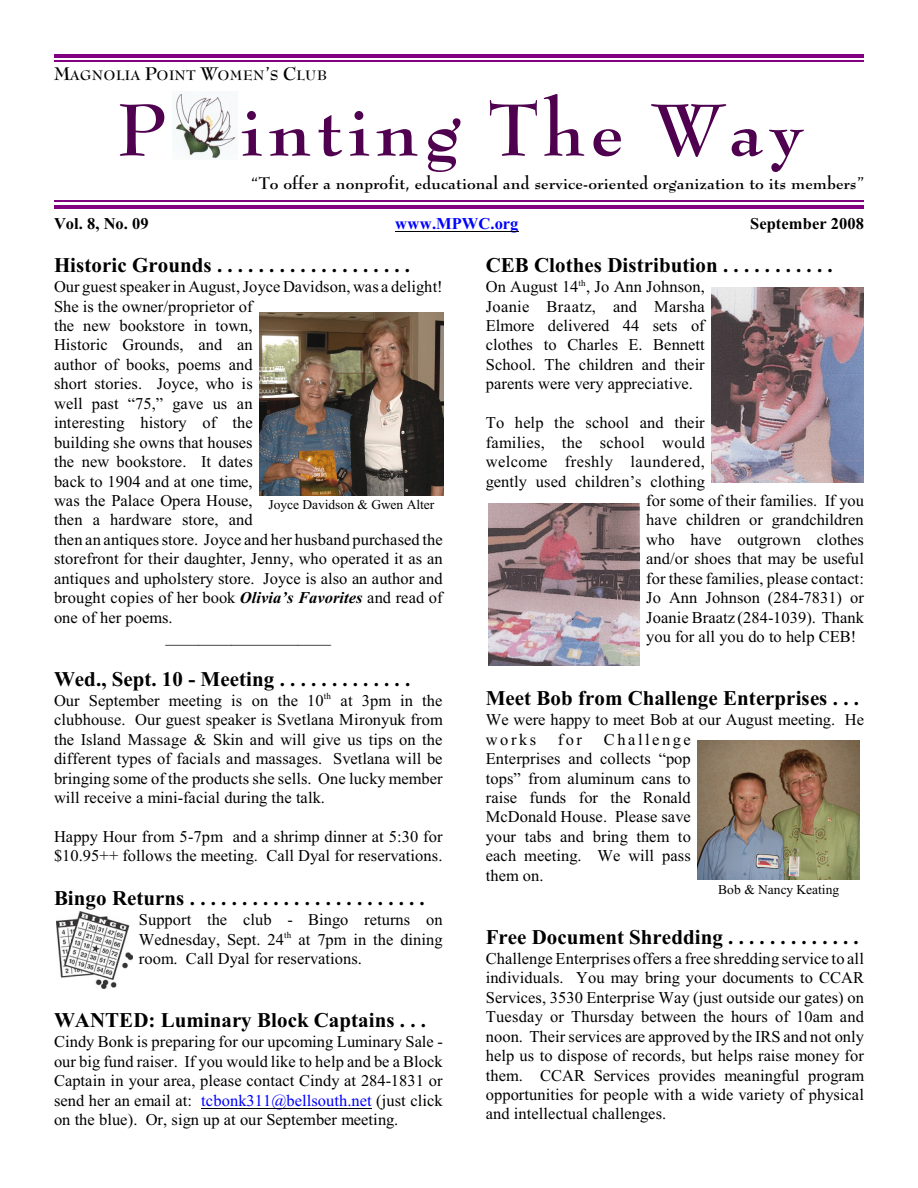
<style>
.page{position:relative;width:918px;height:1188px;background:#fff}
.page>*{position:absolute;margin:0;border:0;box-sizing:border-box;transform-origin:0 0}
.t1{font:700 72px "Bernhard Mod BT";letter-spacing:.085em;color:#4f004f}
.t2{font:700 21px "Times New Roman";color:#000}
.t3{font:16.5px/19.5px "Times New Roman";letter-spacing:.005em;color:#000;text-align:justify}
.t4{font:700 16.5px "Bernhard Mod BT";letter-spacing:.005em;color:#000}
.t5{font:700 16.5px "Times New Roman";letter-spacing:.005em;color:#000}
.t6{font:16.5px "Times New Roman";letter-spacing:.03em;color:#000}
.t7{font:700 16.5px "Times New Roman";letter-spacing:.005em;color:#00f}
.t8{font:13.5px "Times New Roman";color:#000}
.t9{font:700 13.5px "Bernhard Mod BT";letter-spacing:.055em;color:#000}
.t10{font:9px "Times New Roman";color:#000}
.s1{font-size:18px}
.s2{font-weight:700;font-style:italic}
.s3{color:#00f}
</style>
<div class="page">
<img style="left:175px;top:93px;width:63px;height:66px">
<img style="left:259px;top:313px;width:184px;height:182px">
<hr style="left:395px;top:231px;width:124px;height:1px;background:#000">
<hr style="left:201px;top:1108px;width:171px;height:1px;background:#000">
<hr style="left:54px;top:54px;width:810px;height:4px;background:#800080">
<hr style="left:54px;top:60px;width:810px;height:2px;background:#800080">
<hr style="left:54px;top:201px;width:810px;height:1px;background:#800080">
<hr style="left:54px;top:205px;width:810px;height:4px;background:#800080">
<img style="left:56px;top:912px;width:76px;height:77px">
<img style="left:712px;top:287px;width:151px;height:195px">
<img style="left:488px;top:504px;width:151px;height:162px">
<img style="left:698px;top:741px;width:162px;height:138px">
<p class="t9" style="left:54px;top:70px;width:275px"><span class="s1">M</span>AGNOLIA <span class="s1">P</span>OINT <span class="s1">W</span>OMEN<span class="s1">’</span>S <span class="s1">C</span>LUB</p>
<h1 class="t1" style="left:117px;top:101px;width:688px">P inting The Way</h1>
<p class="t4" style="left:251px;top:176px;width:614px">“To offer a nonprofit, educational and service-oriented organization to its members”</p>
<p class="t5" style="left:54px;top:218px;width:96px">Vol. 8, No. 09</p>
<p class="t7" style="left:395px;top:218px;width:125px">www.MPWC.org</p>
<p class="t5" style="left:750px;top:218px;width:115px">September 2008</p>
<p class="t2" style="left:54px;top:258px;width:358px">Historic Grounds . . . . . . . . . . . . . . . . . . .</p>
<p class="t3" style="left:54px;top:278px;width:390px">Our guest speaker in August, Joyce Davidson, was a delight!</p>
<p class="t3" style="left:54px;top:298px;width:200px">She is the owner/proprietor of</p>
<p class="t3" style="left:54px;top:317px;width:200px">the new bookstore in town,</p>
<p class="t3" style="left:54px;top:337px;width:200px">Historic Grounds, and an</p>
<p class="t3" style="left:54px;top:356px;width:200px">author of books, poems and</p>
<p class="t3" style="left:54px;top:376px;width:200px">short stories. Joyce, who is</p>
<p class="t3" style="left:54px;top:395px;width:200px">well past “75,” gave us an</p>
<p class="t3" style="left:54px;top:415px;width:200px">interesting history of the</p>
<p class="t3" style="left:54px;top:434px;width:200px">building she owns that houses</p>
<p class="t3" style="left:54px;top:453px;width:200px">the new bookstore. It dates</p>
<p class="t3" style="left:54px;top:473px;width:200px">back to 1904 and at one time,</p>
<p class="t3" style="left:54px;top:492px;width:200px">was the Palace Opera House,</p>
<p class="t3" style="left:54px;top:512px;width:200px">then a hardware store, and</p>
<p class="t3" style="left:54px;top:531px;width:390px">then an antiques store. Joyce and her husband purchased the</p>
<p class="t3" style="left:54px;top:551px;width:390px">storefront for their daughter, Jenny, who operated it as an</p>
<p class="t3" style="left:54px;top:570px;width:390px">antiques and upholstery store. Joyce is also an author and</p>
<p class="t3" style="left:54px;top:590px;width:390px">brought copies of her book <span class="s2">Olivia’s Favorites</span> and read of</p>
<p class="t3" style="left:54px;top:609px;width:120px">one of her poems.</p>
<p class="t3" style="left:165px;top:629px;width:167px">____________________</p>
<p class="t2" style="left:54px;top:672px;width:358px">Wed., Sept. 10 - Meeting . . . . . . . . . . . . .</p>
<p class="t3" style="left:54px;top:692px;width:390px">Our September meeting is on the 10 at 3pm in the</p>
<p class="t2" style="left:486px;top:258px;width:348px">CEB Clothes Distribution . . . . . . . . . . .</p>
<p class="t3" style="left:486px;top:278px;width:221px">On August 14 , Jo Ann Johnson,</p>
<p class="t10" style="left:579px;top:279px;width:9px">th</p>
<p class="t3" style="left:486px;top:298px;width:221px">Joanie Braatz, and Marsha Elmore delivered 44 sets of clothes to Charles E. Bennett School. The children and their parents were very appreciative.</p>
<p class="t3" style="left:486px;top:415px;width:220px">To help the school and their</p>
<p class="t3" style="left:486px;top:434px;width:221px">families, the school would</p>
<p class="t6" style="left:486px;top:456px;width:221px">welcome freshly laundered,</p>
<p class="t3" style="left:486px;top:473px;width:221px">gently used children’s clothing</p>
<p class="t3" style="left:646px;top:492px;width:219px">for some of their families. If you</p>
<p class="t3" style="left:646px;top:512px;width:219px">have children or grandchildren</p>
<p class="t3" style="left:646px;top:531px;width:219px">who have outgrown clothes</p>
<p class="t3" style="left:646px;top:551px;width:219px">and/or shoes that may be useful</p>
<p class="t3" style="left:646px;top:570px;width:219px">for these families, please contact:</p>
<p class="t3" style="left:646px;top:589px;width:219px">Jo Ann Johnson (284-7831) or</p>
<p class="t3" style="left:646px;top:609px;width:220px">Joanie Braatz (284-1039). Thank</p>
<p class="t3" style="left:646px;top:628px;width:212px">you for all you do to help CEB!</p>
<p class="t8" style="left:269px;top:500px;width:167px">Joyce Davidson &amp; Gwen Alter</p>
<p class="t2" style="left:486px;top:691px;width:375px">Meet Bob from Challenge Enterprises . . .</p>
<p class="t3" style="left:486px;top:712px;width:380px">We were happy to meet Bob at our August meeting. He works</p>
<p class="t10" style="left:324px;top:693px;width:9px">th</p>
<p class="t3" style="left:54px;top:712px;width:390px">clubhouse. Our guest speaker is Svetlana Mironyuk from the Island Massage &amp; Skin and will give us tips on the different types of facials and massages. Svetlana will be bringing some of the products she sells. One lucky member will receive a mini-facial during the talk.</p>
<p class="t3" style="left:54px;top:828px;width:390px">Happy Hour from 5-7pm and a shrimp dinner at 5:30 for $10.95++ follows the meeting. Call Dyal for reservations.</p>
<p class="t2" style="left:54px;top:891px;width:372px">Bingo Returns . . . . . . . . . . . . . . . . . . . . . . .</p>
<p class="t3" style="left:139px;top:912px;width:306px">Support the club - Bingo returns on<br>Wednesday, Sept. 24 at 7pm in the dining</p>
<p class="t3" style="left:486px;top:731px;width:207px;text-indent:118px">Challenge Enterprises and collects “pop tops” from aluminum cans to raise funds for the Ronald McDonald House. Please save your tabs and bring them to each meeting. We will pass them on.</p>
<p class="t3" style="left:558px;top:731px;width:26px">for</p>
<p class="t8" style="left:718px;top:884px;width:123px">Bob &amp; Nancy Keating</p>
<p class="t2" style="left:486px;top:930px;width:375px">Free Document Shredding . . . . . . . . . . . . .</p>
<p class="t3" style="left:486px;top:950px;width:380px">Challenge Enterprises offers a free shredding service to all individuals. You may bring your documents to CCAR Services, 3530 Enterprise Way (just outside our gates) on Tuesday or Thursday between the hours of 10am and noon. Their services are approved by the IRS and not only help us to dispose of records, but helps raise money for them. CCAR Services provides meaningful program opportunities for people with a wide variety of physical and intellectual challenges.</p>
<p class="t10" style="left:284px;top:932px;width:9px">th</p>
<p class="t3" style="left:139px;top:950px;width:225px">room. Call Dyal for reservations.</p>
<p class="t2" style="left:54px;top:1013px;width:374px">WANTED: Luminary Block Captains . . .</p>
<p class="t3" style="left:54px;top:1034px;width:390px">Cindy Bonk is preparing for our upcoming Luminary Sale - our big fund raiser. If you would like to help and be a Block Captain in your area, please contact Cindy at 284-1831 or send her an email at: <span class="s3">tcbonk311@bellsouth.net</span> (just click on the blue). Or, sign up at our September meeting.</p>
</div>
